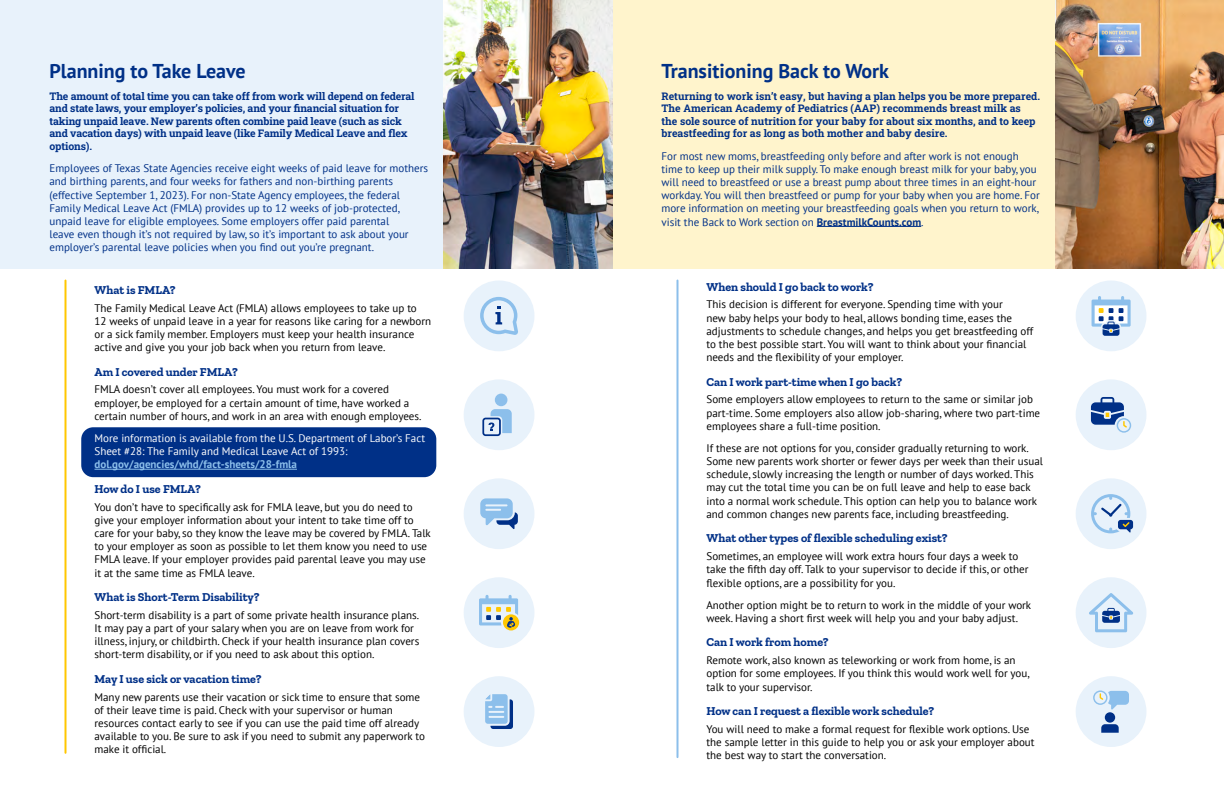
<style>
.page{position:relative;width:1224px;height:792px;background:#fff}
.page>*{position:absolute;margin:0;border:0;box-sizing:border-box;transform-origin:0 0}
.t1{font:700 20px "PT Sans";color:#003087}
.t2{font:700 12px "Zilla Slab";color:#003087}
.t3{font:11px/13.2px "PT Sans";color:#000}
.t4{font:11px/13.2px "PT Sans";color:#003087}
.t5{font:11px/13.2px "PT Sans";color:#fff}
.t6{font:700 11px "PT Sans";color:#8cbfeb}
.t7{font:10.5px/12.6px "Roboto Slab";letter-spacing:-.015em;color:#003087}
.s1{font-weight:700}
</style>
<div class="page">
<div style="left:0;top:0;width:612px;height:268px;background:#e8f2fb"></div>
<div style="left:612px;top:0;width:612px;height:268px;background:#fff4cc"></div>
<div style="left:81px;top:427px;width:355px;height:50px;background:#003087;border-radius:12px"></div>
<img style="left:443px;top:0;width:170px;height:268px">
<hr style="left:94px;top:469px;width:203px;height:1px;background:#8cbfeb">
<hr style="left:817px;top:226px;width:104px;height:1px;background:#003087">
<img style="left:1055px;top:0;width:169px;height:268px">
<div style="left:464px;top:280px;width:70px;height:71px;background:#e8f2fb;border-radius:50%"></div>
<svg style="left:480px;top:297px;width:38px;height:38px"></svg>
<div style="left:1076px;top:280px;width:70px;height:71px;background:#e8f2fb;border-radius:50%"></div>
<svg style="left:1092px;top:296px;width:39px;height:40px"></svg>
<div style="left:464px;top:478px;width:70px;height:71px;background:#e8f2fb;border-radius:50%"></div>
<svg style="left:480px;top:498px;width:38px;height:31px"></svg>
<div style="left:1076px;top:478px;width:70px;height:71px;background:#e8f2fb;border-radius:50%"></div>
<svg style="left:1091px;top:494px;width:42px;height:39px"></svg>
<div style="left:464px;top:379px;width:70px;height:71px;background:#e8f2fb;border-radius:50%"></div>
<div style="left:495px;top:394px;width:12px;height:12px;background:#8cbfeb;border-radius:50%"></div>
<svg style="left:482px;top:409px;width:30px;height:27px"></svg>
<div style="left:1076px;top:379px;width:70px;height:71px;background:#e8f2fb;border-radius:50%"></div>
<svg style="left:1091px;top:397px;width:40px;height:36px"></svg>
<div style="left:464px;top:577px;width:70px;height:71px;background:#e8f2fb;border-radius:50%"></div>
<div style="left:503px;top:614px;width:16px;height:16px;background:#ffc700;border-radius:50%"></div>
<svg style="left:479px;top:595px;width:39px;height:33px"></svg>
<div style="left:1076px;top:577px;width:70px;height:71px;background:#e8f2fb;border-radius:50%"></div>
<svg style="left:1089px;top:593px;width:44px;height:39px"></svg>
<div style="left:464px;top:676px;width:70px;height:71px;background:#e8f2fb;border-radius:50%"></div>
<svg style="left:485px;top:694px;width:28px;height:35px"></svg>
<div style="left:1076px;top:676px;width:70px;height:71px;background:#e8f2fb;border-radius:50%"></div>
<div style="left:1105px;top:712px;width:10px;height:11px;background:#003087;border-radius:50%"></div>
<svg style="left:1101px;top:724px;width:18px;height:9px"></svg>
<svg style="left:1093px;top:690px;width:36px;height:20px"></svg>
<hr style="left:64px;top:280px;width:2px;height:473px;background:#ffc700">
<hr style="left:676px;top:280px;width:2px;height:477px;background:#8cbfeb">
<h1 class="t1" style="left:50px;top:58px;width:198px">Planning to Take Leave</h1>
<p class="t7" style="left:50px;top:89px;width:367px">The amount of total time you can take off from work will depend on federal and state laws, your employer’s policies, and your financial situation for taking unpaid leave. New parents often combine paid leave (such as sick and vacation days) with unpaid leave (like Family Medical Leave and flex options).</p>
<p class="t4" style="left:50px;top:161px;width:380px">Employees of Texas State Agencies receive eight weeks of paid leave for mothers and birthing parents, and four weeks for fathers and non-birthing parents (effective September 1, 2023). For non-State Agency employees, the federal Family Medical Leave Act (FMLA) provides up to 12 weeks of job-protected, unpaid leave for eligible employees. Some employers offer paid parental<br>leave even though it’s not required by law, so it’s important to ask about your employer’s parental leave policies when you find out you’re pregnant.</p>
<p class="t2" style="left:94px;top:283px;width:83px">What is FMLA?</p>
<p class="t3" style="left:94px;top:301px;width:338px">The Family Medical Leave Act (FMLA) allows employees to take up to 12 weeks of unpaid leave in a year for reasons like caring for a newborn or a sick family member. Employers must keep your health insurance active and give you your job back when you return from leave.</p>
<p class="t2" style="left:94px;top:365px;width:145px">Am I covered under FMLA?</p>
<p class="t3" style="left:94px;top:383px;width:328px">FMLA doesn’t cover all employees. You must work for a covered employer, be employed for a certain amount of time, have worked a certain number of hours, and work in an area with enough employees.</p>
<p class="t5" style="left:94px;top:431px;width:332px">More information is available from the U.S. Department of Labor’s Fact<br>Sheet #28: The Family and Medical Leave Act of 1993:</p>
<p class="t6" style="left:94px;top:457px;width:204px">dol.gov/agencies/whd/fact-sheets/28-fmla</p>
<p class="t2" style="left:94px;top:482px;width:108px">How do I use FMLA?</p>
<p class="t3" style="left:94px;top:500px;width:338px">You don’t have to specifically ask for FMLA leave, but you do need to give your employer information about your intent to take time off to care for your baby, so they know the leave may be covered by FMLA. Talk to your employer as soon as possible to let them know you need to use FMLA leave. If your employer provides paid parental leave you may use it at the same time as FMLA leave.</p>
<p class="t2" style="left:94px;top:590px;width:167px">What is Short-Term Disability?</p>
<p class="t3" style="left:94px;top:608px;width:326px">Short-term disability is a part of some private health insurance plans.<br>It may pay a part of your salary when you are on leave from work for illness, injury, or childbirth. Check if your health insurance plan covers short-term disability, or if you need to ask about this option.</p>
<p class="t2" style="left:94px;top:672px;width:169px">May I use sick or vacation time?</p>
<p class="t3" style="left:94px;top:690px;width:332px">Many new parents use their vacation or sick time to ensure that some of their leave time is paid. Check with your supervisor or human resources contact early to see if you can use the paid time off already available to you. Be sure to ask if you need to submit any paperwork to make it official.</p>
<h1 class="t1" style="left:662px;top:58px;width:229px">Transitioning Back to Work</h1>
<p class="t7" style="left:662px;top:89px;width:380px">Returning to work isn’t easy, but having a plan helps you be more prepared.<br>The American Academy of Pediatrics (AAP) recommends breast milk as<br>the sole source of nutrition for your baby for about six months, and to keep breastfeeding for as long as both mother and baby desire.</p>
<p class="t4" style="left:662px;top:149px;width:380px">For most new moms, breastfeeding only before and after work is not enough time to keep up their milk supply. To make enough breast milk for your baby, you will need to breastfeed or use a breast pump about three times in an eight-hour workday. You will then breastfeed or pump for your baby when you are home. For more information on meeting your breastfeeding goals when you return to work, visit the Back to Work section on <span class="s1">BreastmilkCounts.com</span>.</p>
<p class="t2" style="left:706px;top:280px;width:169px">When should I go back to work?</p>
<p class="t3" style="left:706px;top:298px;width:328px">This decision is different for everyone. Spending time with your<br>new baby helps your body to heal, allows bonding time, eases the adjustments to schedule changes, and helps you get breastfeeding off to the best possible start. You will want to think about your financial needs and the flexibility of your employer.</p>
<p class="t2" style="left:706px;top:375px;width:197px">Can I work part-time when I go back?</p>
<p class="t3" style="left:706px;top:393px;width:335px">Some employers allow employees to return to the same or similar job part-time. Some employers also allow job-sharing, where two part-time employees share a full-time position.</p>
<p class="t3" style="left:706px;top:441px;width:338px">If these are not options for you, consider gradually returning to work.<br>Some new parents work shorter or fewer days per week than their usual schedule, slowly increasing the length or number of days worked. This may cut the total time you can be on full leave and help to ease back into a normal work schedule. This option can help you to balance work and common changes new parents face, including breastfeeding.</p>
<p class="t2" style="left:706px;top:532px;width:243px">What other types of flexible scheduling exist?</p>
<p class="t3" style="left:706px;top:549px;width:323px">Sometimes, an employee will work extra hours four days a week to take the fifth day off. Talk to your supervisor to decide if this, or other flexible options, are a possibility for you.</p>
<p class="t3" style="left:706px;top:598px;width:326px">Another option might be to return to work in the middle of your work week. Having a short first week will help you and your baby adjust.</p>
<p class="t2" style="left:706px;top:636px;width:124px">Can I work from home?</p>
<p class="t3" style="left:706px;top:653px;width:325px">Remote work, also known as teleworking or work from home, is an option for some employees. If you think this would work well for you, talk to your supervisor.</p>
<p class="t2" style="left:706px;top:704px;width:229px">How can I request a flexible work schedule?</p>
<p class="t3" style="left:706px;top:722px;width:330px">You will need to make a formal request for flexible work options. Use the sample letter in this guide to help you or ask your employer about the best way to start the conversation.</p>
</div>
